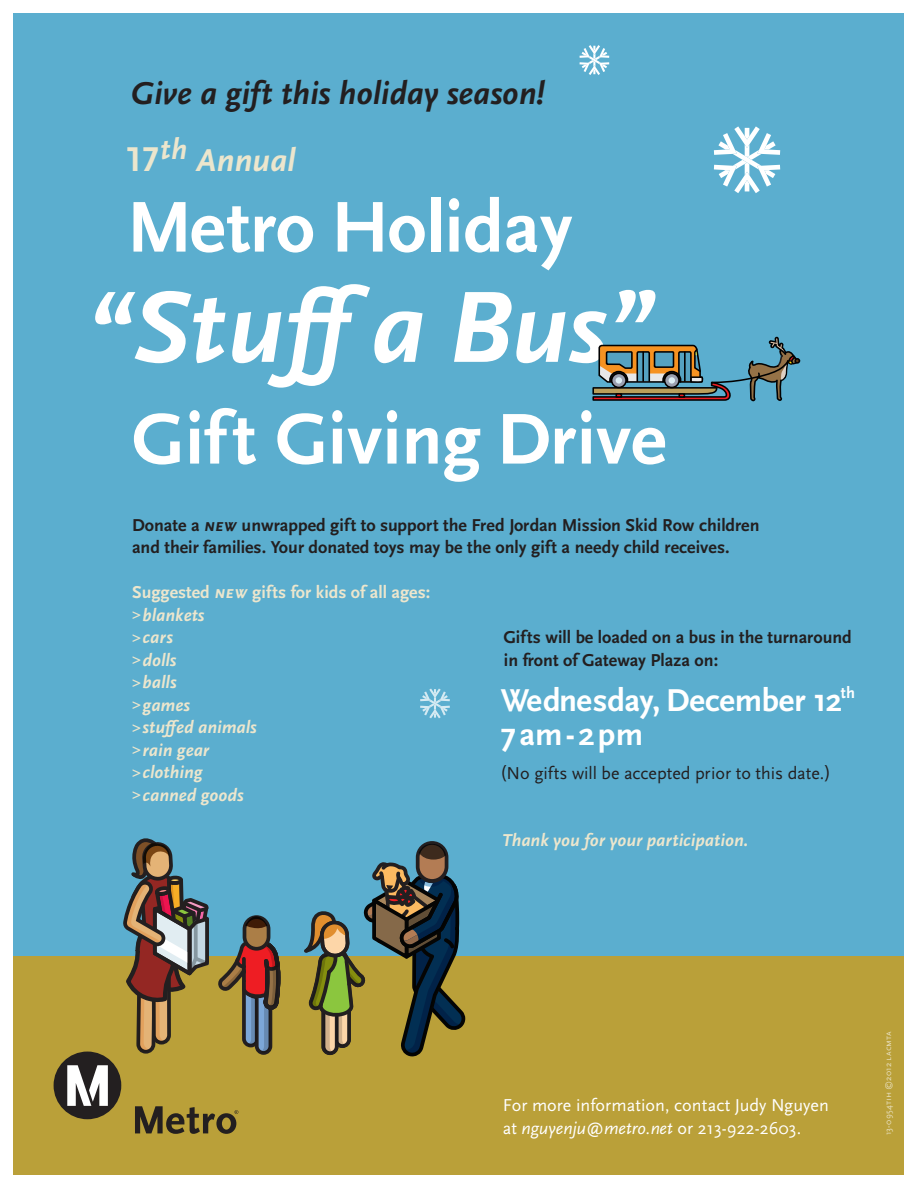
<style>
.page{position:relative;width:918px;height:1188px;background:#fff}
.page>*{position:absolute;margin:0;border:0;box-sizing:border-box;transform-origin:0 0}
.t1{font:italic 700 105.75px "Scala Sans";letter-spacing:-.005em;color:#fff}
.t2{font:700 75px "Scala Sans";color:#fff}
.t3{font:italic 700 33px/67.1px "Scala Sans";color:#231f20}
.t4{font:700 33px/34.5px "Scala Sans";color:#fff}
.t5{font:700 18px/22.5px "Scala Sans";color:#231f20}
.t6{font:italic 700 18px/22.5px "Scala Sans";color:#ece6cd}
.t7{font:18px/22.5px "Scala Sans";letter-spacing:.005em;color:#fff}
.t8{font:18px "Scala Sans";color:#231f20}
.t9{font:9px "Scala Sans Caps";letter-spacing:.015em;color:#fff}
.s1{font-family:"Scala Sans Caps";font-style:normal;font-size:36px;color:#ece6cd}
.s2{color:#ece6cd}
.s3{font-family:"Scala Sans Bold Italic Expert";font-weight:400;font-style:normal}
.s4{font-family:"Scala Sans Caps";font-style:italic}
.s5{font-style:normal}
.s6{font-family:"Scala Sans Caps"}
.s7{font-size:16.2px}
.s8{font-style:italic}
</style>
<div class="page">
<div style="left:14px;top:13px;width:890px;height:1161px;background:#5baecf"></div>
<div style="left:14px;top:957px;width:890px;height:218px;background:#baa039"></div>
<svg style="left:219px;top:937px;width:63px;height:118px"></svg>
<div style="left:245px;top:917px;width:24px;height:32px;background:#ab7e47;border-radius:12px"></div>
<div style="left:243px;top:915px;width:27px;height:36px;border:4px solid #231f20;border-radius:12px"></div>
<svg style="left:245px;top:916px;width:22px;height:12px"></svg>
<svg style="left:123px;top:838px;width:89px;height:216px"></svg>
<div style="left:416px;top:841px;width:32px;height:42px;border:4px solid #231f20;border-radius:14px"></div>
<svg style="left:302px;top:844px;width:163px;height:212px"></svg>
<svg style="left:580px;top:45px;width:29px;height:30px"></svg>
<svg style="left:714px;top:126px;width:66px;height:67px"></svg>
<svg style="left:420px;top:688px;width:30px;height:30px"></svg>
<div style="left:54px;top:1052px;width:67px;height:67px;background:#231f20;border-radius:50%"></div>
<svg style="left:67px;top:1065px;width:41px;height:41px"></svg>
<svg style="left:135px;top:1106px;width:103px;height:28px"></svg>
<svg style="left:592px;top:337px;width:208px;height:64px"></svg>
<h3 class="t3" style="left:125px;top:61px;width:422px">Give a gift this holiday season!<br><span class="s1">17</span><sup>th</sup> <span class="s2">Annual</span></h3>
<h2 class="t2" style="left:126px;top:187px;width:448px">Metro Holiday</h2>
<h1 class="t1" style="left:86px;top:270px;width:569px">“Stu<span class="s3">=</span> a Bus”</h1>
<h2 class="t2" style="left:132px;top:399px;width:536px">Gift Giving Drive</h2>
<p class="t5" style="left:132px;top:514px;width:629px">Donate a <span class="s4">new</span> unwrapped gift to support the Fred Jordan Mission Skid Row children and their families. Your donated toys may be the only gift a needy child receives.</p>
<p class="t6" style="left:132px;top:582px;width:300px"><span class="s5">Suggested</span> <span class="s6">new</span> <span class="s5">gifts for kids of all ages: </span><span class="s7">&gt;</span>blankets<br><span class="s7">&gt;</span>cars<br><span class="s7">&gt;</span>dolls<br><span class="s7">&gt;</span>balls<br><span class="s7">&gt;</span>games<br><span class="s7">&gt;</span>stu<span class="s3">=</span>ed animals<br><span class="s7">&gt;</span>rain gear<br><span class="s7">&gt;</span>clothing<br><span class="s7">&gt;</span>canned goods</p>
<p class="t5" style="left:504px;top:627px;width:350px">Gifts will be loaded on a bus in the turnaround in front of Gateway Plaza on:</p>
<h3 class="t4" style="left:501px;top:684px;width:356px">Wednesday, December 12<sup>th<br></sup>7am-2pm</h3>
<p class="t8" style="left:500px;top:763px;width:332px">(No gifts will be accepted prior to this date.)</p>
<p class="t6" style="left:502px;top:830px;width:248px">Thank you for your participation.</p>
<p class="t7" style="left:503px;top:1095px;width:328px">For more information, contact Judy Nguyen at <span class="s8">nguyenju@metro.net</span> or 213-922-2603.</p>
<p class="t9" style="left:883px;top:1135px;width:106px;rotate:-90deg">13-0954tih ©2012 lacmta</p>
</div>
